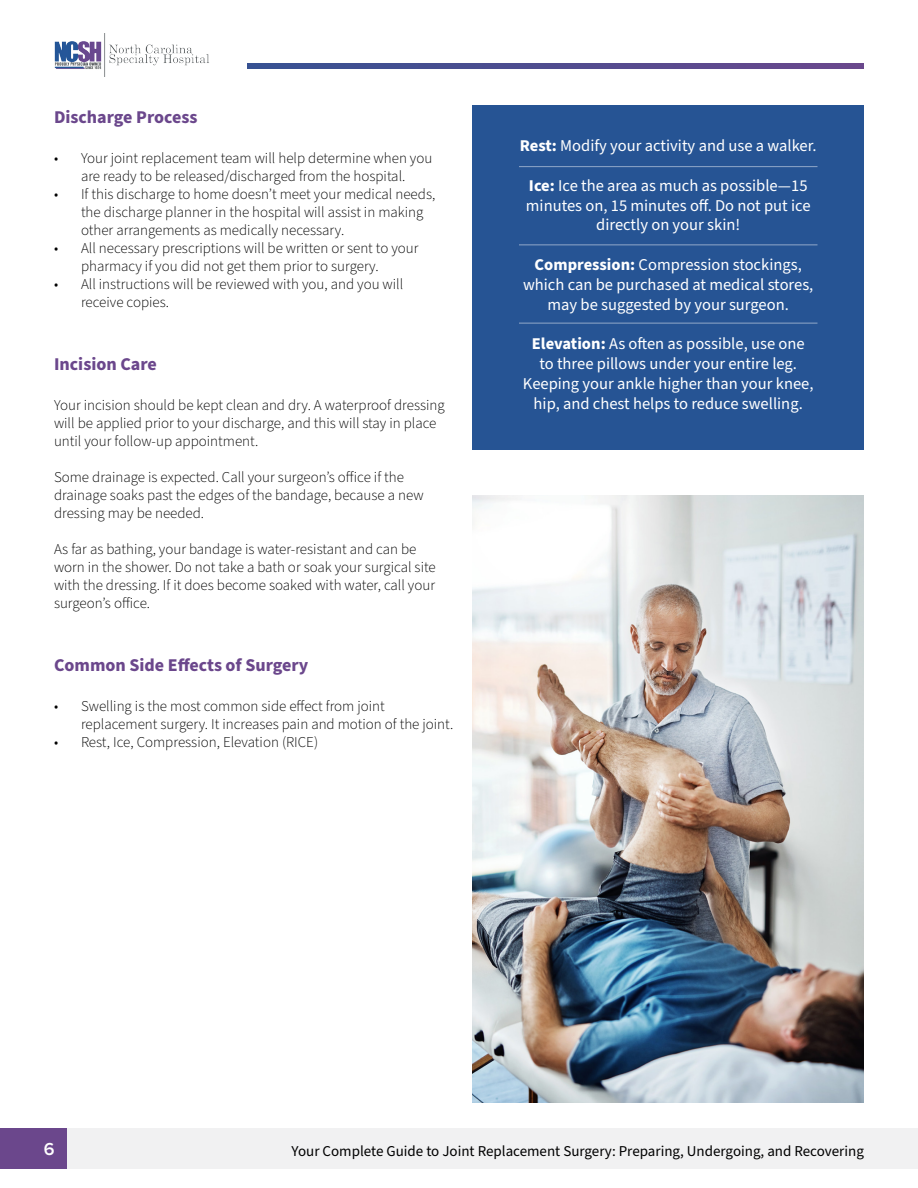
<style>
.page{position:relative;width:918px;height:1188px;background:#fff}
.page>*{position:absolute;margin:0;border:0;box-sizing:border-box;transform-origin:0 0}
.t1{font:700 18px "Source Sans Pro";color:#6b478c}
.t2{font:600 18px "Proxima Nova";color:#fff}
.t3{font:16.5px/19.8px "Source Sans Pro";color:#fff;text-align:center}
.t4{font:300 15px/18px "Source Sans Pro";color:#000}
.t5{font:15px "Source Sans Pro";color:#000}
.s1{font-weight:700}
</style>
<div class="page">
<div style="left:0;top:1128px;width:68px;height:40px;background:#6b478c"></div>
<div style="left:68px;top:1128px;width:850px;height:40px;background:#f1f1f2"></div>
<svg style="left:248px;top:63px;width:616px;height:6px;background:#504c8f"></svg>
<img style="left:54px;top:34px;width:155px;height:43px">
<img style="left:472px;top:495px;width:392px;height:608px">
<div style="left:472px;top:105px;width:392px;height:345px;background:#265494"></div>
<hr style="left:519px;top:166px;width:299px;height:1px;background:#fff">
<hr style="left:519px;top:244px;width:299px;height:1px;background:#fff">
<hr style="left:519px;top:323px;width:299px;height:1px;background:#fff">
<p class="t1" style="left:54px;top:105px;width:145px">Discharge Process</p>
<p class="t4" style="left:54px;top:149px;width:380px;text-align:center">• Your joint replacement team will help determine when you are ready to be released/discharged from the hospital.</p>
<p class="t4" style="left:81px;top:185px;width:356px;text-indent:-27px">• If this discharge to home doesn’t meet your medical needs, the discharge planner in the hospital will assist in making other arrangements as medically necessary.</p>
<p class="t4" style="left:81px;top:239px;width:339px;text-indent:-27px">• All necessary prescriptions will be written or sent to your pharmacy if you did not get them prior to surgery.</p>
<p class="t4" style="left:81px;top:275px;width:324px;text-indent:-27px">• All instructions will be reviewed with you, and you will receive copies.</p>
<p class="t1" style="left:54px;top:352px;width:104px">Incision Care</p>
<p class="t4" style="left:54px;top:396px;width:392px">Your incision should be kept clean and dry. A waterproof dressing will be applied prior to your discharge, and this will stay in place until your follow-up appointment.</p>
<p class="t4" style="left:54px;top:468px;width:371px">Some drainage is expected. Call your surgeon’s office if the drainage soaks past the edges of the bandage, because a new dressing may be needed.</p>
<p class="t4" style="left:54px;top:540px;width:383px">As far as bathing, your bandage is water-resistant and can be worn in the shower. Do not take a bath or soak your surgical site with the dressing. If it does become soaked with water, call your surgeon’s office.</p>
<p class="t1" style="left:54px;top:653px;width:256px">Common Side Effects of Surgery</p>
<p class="t4" style="left:81px;top:697px;width:374px;text-indent:-27px">• Swelling is the most common side effect from joint replacement surgery. It increases pain and motion of the joint.</p>
<p class="t4" style="left:54px;top:733px;width:266px">• Rest, Ice, Compression, Elevation (RICE)</p>
<p class="t3" style="left:520px;top:136px;width:298px"><span class="s1">Rest:</span> Modify your activity and use a walker.</p>
<p class="t3" style="left:526px;top:176px;width:286px"><span class="s1">Ice:</span> Ice the area as much as possible—15 minutes on, 15 minutes off. Do not put ice directly on your skin!</p>
<p class="t3" style="left:523px;top:255px;width:292px"><span class="s1">Compression:</span> Compression stockings, which can be purchased at medical stores, may be suggested by your surgeon.</p>
<p class="t3" style="left:523px;top:334px;width:292px"><span class="s1">Elevation:</span> As often as possible, use one to three pillows under your entire leg.<br>Keeping your ankle higher than your knee, hip, and chest helps to reduce swelling.</p>
<p class="t2" style="left:44px;top:1136px;width:12px">6</p>
<p class="t5" style="left:292px;top:1141px;width:574px">Your Complete Guide to Joint Replacement Surgery: Preparing, Undergoing, and Recovering</p>
</div>
